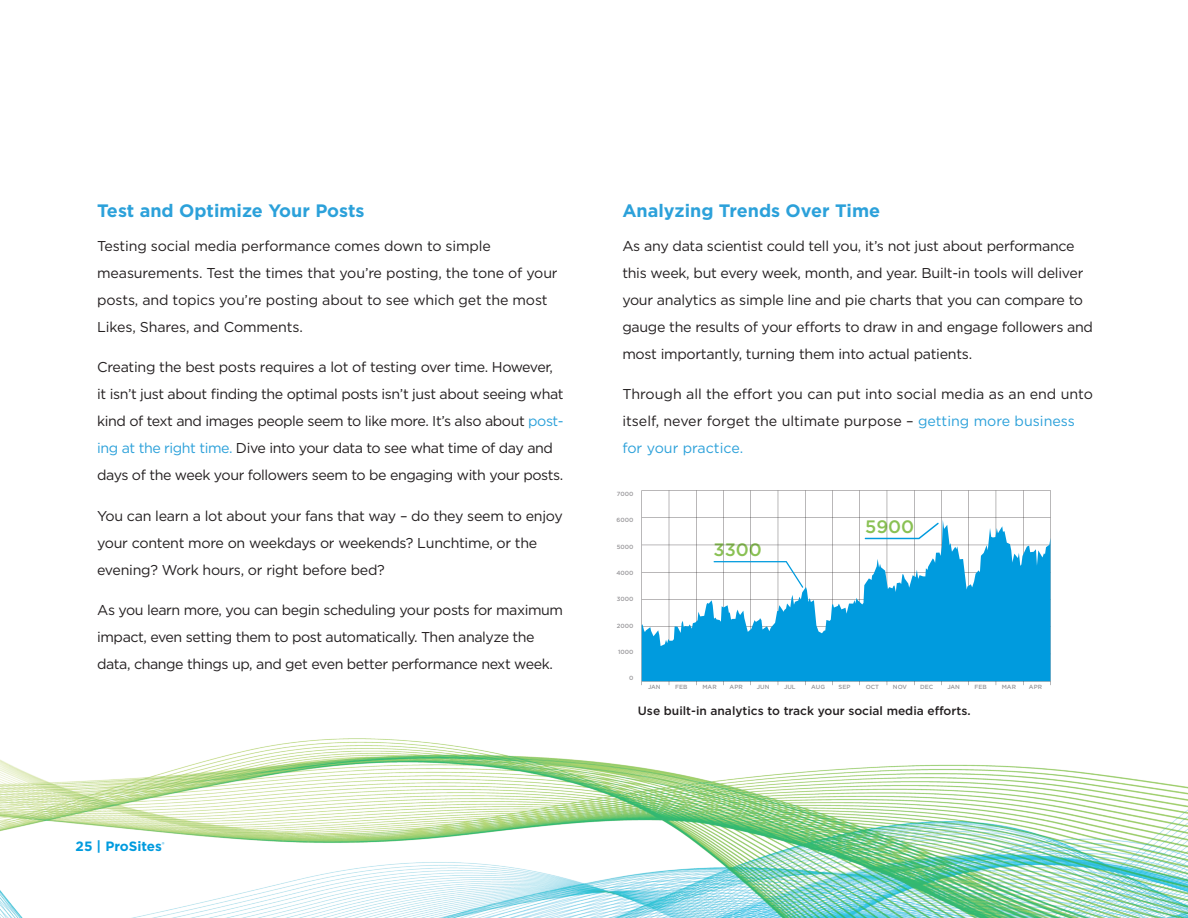
<style>
.page{position:relative;width:1188px;height:918px;background:#fff}
.page>*{position:absolute;margin:0;border:0;box-sizing:border-box;transform-origin:0 0}
.Subheads_Blue{font:700 18px "Gotham";color:#2ca1da}
.t1{font:500 18px "Gotham";color:#8ac154}
.Body{font:14.25px/27px "Gotham";letter-spacing:-.02em;color:#231f20}
.Body-2{font:14.25px/27px "Gotham";color:#231f20}
.Body-3{font:700 13.5px "Gotham";color:#009bde}
.t2{font:500 12px "Gotham";color:#231f20}
.t3{font:500 6px "Gotham";color:#99989b}
.s1{color:#2ca1da}
</style>
<div class="page">
<img style="left:0;top:738px;width:1188px;height:180px">
<svg style="left:642px;top:490px;width:409px;height:195px"></svg>
<svg style="left:642px;top:520px;width:408px;height:161px;fill:#009bde"></svg>
<svg style="left:865px;top:523px;width:74px;height:16px"></svg>
<svg style="left:714px;top:561px;width:89px;height:27px"></svg>
<p class="Subheads_Blue" style="left:97px;top:199px;width:269px">Test and Optimize Your Posts</p>
<p class="Body" style="left:97px;top:232px;width:462px">Testing social media performance comes down to simple measurements. Test the times that you’re posting, the tone of your posts, and topics you’re posting about to see which get the most Likes, Shares, and Comments.</p>
<p class="Body" style="left:97px;top:353px;width:468px">Creating the best posts requires a lot of testing over time. However, it isn’t just about finding the optimal posts isn’t just about seeing what kind of text and images people seem to like more. It’s also about <span class="s1">post&shy;ing at the right time.</span> Dive into your data to see what time of day and days of the week your followers seem to be engaging with your posts.</p>
<p class="Body" style="left:97px;top:502px;width:467px">You can learn a lot about your fans that way – do they seem to enjoy your content more on weekdays or weekends? Lunchtime, or the evening? Work hours, or right before bed?</p>
<p class="Body" style="left:97px;top:596px;width:467px">As you learn more, you can begin scheduling your posts for maximum impact, even setting them to post automatically. Then analyze the data, change things up, and get even better performance next week.</p>
<p class="Body-3" style="left:76px;top:837px;width:91px">25 | ProSites<sup>®</sup></p>
<p class="Subheads_Blue" style="left:622px;top:199px;width:259px">Analyzing Trends Over Time</p>
<p class="Body" style="left:622px;top:232px;width:472px">As any data scientist could tell you, it’s not just about performance this week, but every week, month, and year. Built-in tools will deliver your analytics as simple line and pie charts that you can compare to gauge the results of your efforts to draw in and engage followers and most importantly, turning them into actual patients.</p>
<p class="Body-2" style="left:622px;top:380px;width:472px">Through all the effort you can put into social media as an end unto itself, never forget the ultimate purpose – <span class="s1">getting more business for your practice.</span></p>
<p class="t3" style="left:617px;top:490px;width:18px">7000</p>
<p class="t3" style="left:617px;top:516px;width:18px">6000</p>
<p class="t3" style="left:617px;top:543px;width:18px">5000</p>
<p class="t3" style="left:616px;top:569px;width:19px">4000</p>
<p class="t3" style="left:617px;top:595px;width:18px">3000</p>
<p class="t3" style="left:617px;top:622px;width:18px">2000</p>
<p class="t3" style="left:618px;top:648px;width:17px">1000</p>
<p class="t3" style="left:629px;top:674px;width:6px">0</p>
<p class="t3" style="left:648px;top:683px;width:14px">JAN</p>
<p class="t1" style="left:714px;top:538px;width:50px">3300</p>
<p class="t1" style="left:865px;top:515px;width:50px">5900</p>
<p class="t3" style="left:675px;top:683px;width:14px">FEB</p>
<p class="t3" style="left:702px;top:683px;width:16px">MAR</p>
<p class="t3" style="left:730px;top:683px;width:15px">APR</p>
<p class="t3" style="left:757px;top:683px;width:14px">JUN</p>
<p class="t3" style="left:784px;top:683px;width:13px">JUL</p>
<p class="t3" style="left:811px;top:683px;width:15px">AUG</p>
<p class="t3" style="left:838px;top:683px;width:13px">SEP</p>
<p class="t3" style="left:866px;top:683px;width:15px">OCT</p>
<p class="t3" style="left:893px;top:683px;width:16px">NOV</p>
<p class="t3" style="left:920px;top:683px;width:15px">DEC</p>
<p class="t3" style="left:947px;top:683px;width:14px">JAN</p>
<p class="t3" style="left:975px;top:683px;width:14px">FEB</p>
<p class="t3" style="left:1002px;top:683px;width:16px">MAR</p>
<p class="t3" style="left:1029px;top:683px;width:15px">APR</p>
<p class="t2" style="left:638px;top:703px;width:334px">Use built-in analytics to track your social media efforts.</p>
</div>
